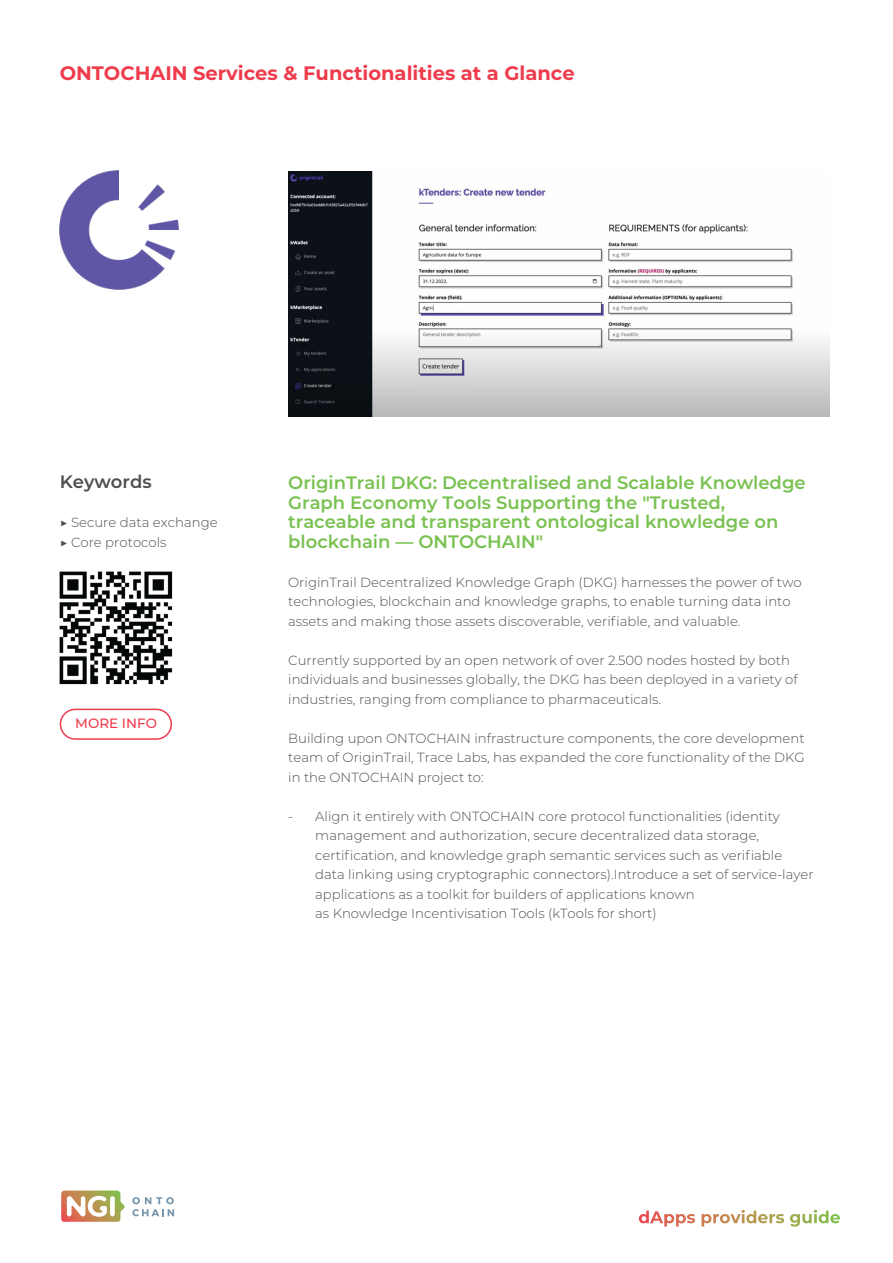
<style>
.page{position:relative;width:893px;height:1263px;background:#fff}
.page>*{position:absolute;margin:0;border:0;box-sizing:border-box;transform-origin:0 0}
.t1{font:700 19.5px "Montserrat";color:#ef3c4d}
.t2{font:600 18px/19.5px "Montserrat";color:#79c151}
.t3{font:600 18px "Montserrat";color:#4f4f51}
.t4{font:500 13.5px "Montserrat";color:#ef3c4d}
.t5{font:300 13.2px/19.5px "Montserrat";color:#4f4f51}
</style>
<div class="page">
<svg style="left:132px;top:1197px;width:42px;height:19px"></svg>
<svg style="left:61px;top:1190px;width:64px;height:32px"></svg>
<img style="left:59px;top:170px;width:120px;height:120px">
<img style="left:288px;top:172px;width:542px;height:245px">
<img style="left:60px;top:572px;width:113px;height:113px">
<div style="left:60px;top:709px;width:112px;height:31px;border:2px solid #ef3c4d;border-radius:15px"></div>
<svg style="left:639px;top:1210px;width:201px;height:17px"></svg>
<h1 class="t1" style="left:60px;top:59px;width:517px">ONTOCHAIN Services &amp; Functionalities at a Glance</h1>
<h2 class="t3" style="left:60px;top:469px;width:94px">Keywords</h2>
<p class="t5" style="left:60px;top:512px;width:159px">▶ Secure data exchange ▶ Core protocols</p>
<p class="t4" style="left:75px;top:714px;width:83px">MORE INFO</p>
<h2 class="t2" style="left:288px;top:472px;width:519px">OriginTrail DKG: Decentralised and Scalable Knowledge Graph Economy Tools Supporting the "Trusted, traceable and transparent ontological knowledge on blockchain — ONTOCHAIN"</h2>
<p class="t5" style="left:288px;top:572px;width:515px">OriginTrail Decentralized Knowledge Graph (DKG) harnesses the power of two technologies, blockchain and knowledge graphs, to enable turning data into assets and making those assets discoverable, verifiable, and valuable.</p>
<p class="t5" style="left:288px;top:650px;width:511px">Currently supported by an open network of over 2.500 nodes hosted by both individuals and businesses globally, the DKG has been deployed in a variety of industries, ranging from compliance to pharmaceuticals.</p>
<p class="t5" style="left:288px;top:728px;width:518px;text-align:justify">Building upon ONTOCHAIN infrastructure components, the core development team of OriginTrail, Trace Labs, has expanded the core functionality of the DKG in the ONTOCHAIN project to:</p>
<p class="t5" style="left:315px;top:806px;width:500px;text-indent:-27px">- Align it entirely with ONTOCHAIN core protocol functionalities (identity management and authorization, secure decentralized data storage, certification, and knowledge graph semantic services such as verifiable data linking using cryptographic connectors).Introduce a set of service-layer applications as a toolkit for builders of applications known<br>as Knowledge Incentivisation Tools (kTools for short)</p>
</div>
